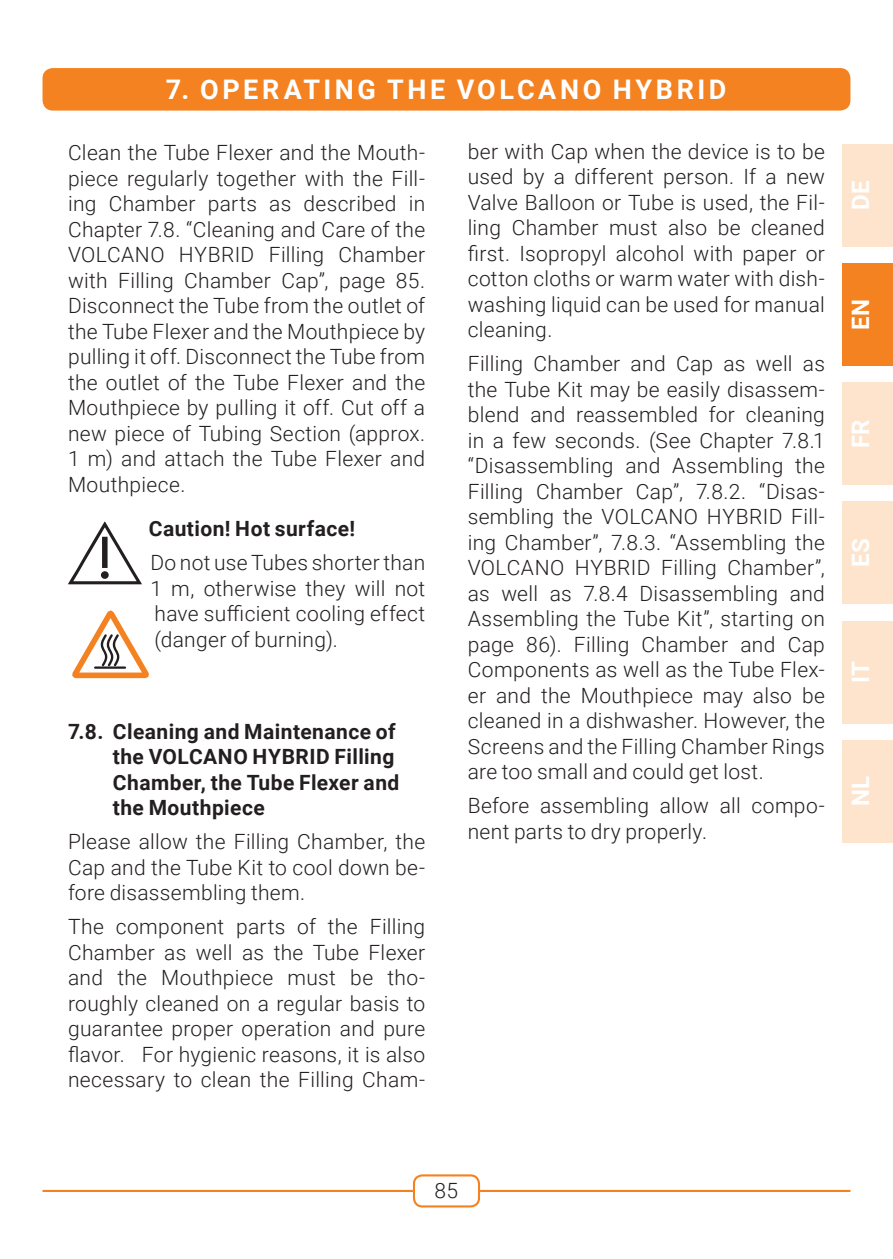
<style>
.page{position:relative;width:893px;height:1259px;background:#fff}
.page>*{position:absolute;margin:0;border:0;box-sizing:border-box;transform-origin:0 0}
.t1{font:700 27px "Roboto";letter-spacing:.135em;color:#fff}
.t2{font:700 24px "Roboto";letter-spacing:.02em;color:#fff}
.t3{font:300 21px/25.5px "Roboto";letter-spacing:.015em;color:#231f20;text-align:justify}
.t4{font:700 21px/25.5px "Roboto";letter-spacing:.02em;color:#231f20}
</style>
<div class="page">
<div style="left:413px;top:1174px;width:67px;height:33px;border:2px solid #f58220;border-radius:9px"></div>
<hr style="left:43px;top:1190px;width:370px;height:2px;background:#f58220">
<hr style="left:480px;top:1190px;width:370px;height:2px;background:#f58220">
<div style="left:43px;top:68px;width:807px;height:43px;background:#f58220;border-radius:10px"></div>
<svg style="left:72px;top:610px;width:77px;height:69px"></svg>
<hr style="left:95px;top:666px;width:30px;height:3px;background:#231f20">
<svg style="left:68px;top:521px;width:74px;height:63px"></svg>
<div style="left:101px;top:571px;width:8px;height:8px;background:#231f20;border-radius:50%"></div>
<svg style="left:842px;top:144px;width:51px;height:1px"></svg>
<svg style="left:842px;top:263px;width:51px;height:1px"></svg>
<svg style="left:842px;top:382px;width:51px;height:1px"></svg>
<svg style="left:842px;top:501px;width:51px;height:1px"></svg>
<div style="left:840px;top:619px;width:53px;height:106px;background:linear-gradient(to right,#fee4cd,#fee4cd)"></div>
<div style="left:840px;top:738px;width:53px;height:106px;background:linear-gradient(to right,#fee4cd,#fee4cd)"></div>
<div style="left:842px;top:145px;width:51px;height:102px;background:#fee4cd"></div>
<div style="left:842px;top:264px;width:51px;height:102px;background:#f58220"></div>
<div style="left:842px;top:383px;width:51px;height:102px;background:#fee4cd"></div>
<div style="left:842px;top:502px;width:51px;height:102px;background:#fee4cd"></div>
<div style="left:842px;top:621px;width:51px;height:102px;background:#fee4cd"></div>
<div style="left:842px;top:740px;width:51px;height:102px;background:#fee4cd"></div>
<p class="t1" style="left:166px;top:70px;width:562px">7. OPERATING THE VOLCANO HYBRID</p>
<p class="t3" style="left:68px;top:139px;width:359px">Clean the Tube Flexer and the Mouth&shy;piece regularly together with the Fill&shy;ing Chamber parts as described in Chapter 7.8. “Cleaning and Care of the VOLCANO HYBRID Filling Chamber with Filling Chamber Cap”, page 85.<br>Disconnect the Tube from the outlet of the Tube Flexer and the Mouthpiece by pulling it off. Disconnect the Tube from the outlet of the Tube Flexer and the Mouthpiece by pulling it off. Cut off a new piece of Tubing Section (approx.<br>1 m) and attach the Tube Flexer and Mouthpiece.</p>
<p class="t3" style="left:468px;top:137px;width:359px">ber with Cap when the device is to be used by a different person. If a new Valve Balloon or Tube is used, the Fil&shy;ling Chamber must also be cleaned first. Isopropyl alcohol with paper or cotton cloths or warm water with dish&shy;washing liquid can be used for manual cleaning.</p>
<p class="t3" style="left:468px;top:350px;width:359px">Filling Chamber and Cap as well as the Tube Kit may be easily disassem&shy;blend and reassembled for cleaning in a few seconds. (See Chapter 7.8.1 “Disassembling and Assembling the Filling Chamber Cap”, 7.8.2. “Disas&shy;sembling the VOLCANO HYBRID Fill&shy;ing Chamber”, 7.8.3. “Assembling the VOLCANO HYBRID Filling Chamber”, as well as 7.8.4 Disassembling and Assembling the Tube Kit”, starting on page 86). Filling Chamber and Cap Components as well as the Tube Flex&shy;er and the Mouthpiece may also be cleaned in a dishwasher. However, the Screens and the Filling Chamber Rings are too small and could get lost.</p>
<p class="t3" style="left:468px;top:792px;width:359px">Before assembling allow all compo&shy;nent parts to dry properly.</p>
<p class="t4" style="left:149px;top:515px;width:208px">Caution! Hot surface!</p>
<p class="t3" style="left:150px;top:549px;width:276px">Do not use Tubes shorter than 1 m, otherwise they will not have sufficient cooling effect (danger of burning).</p>
<p class="t4" style="left:113px;top:718px;width:288px;text-indent:-45px">7.8. Cleaning and Maintenance of the VOLCANO HYBRID Filling<br>Chamber, the Tube Flexer and the Mouthpiece</p>
<p class="t3" style="left:68px;top:828px;width:359px">Please allow the Filling Chamber, the Cap and the Tube Kit to cool down be&shy;fore disassembling them.</p>
<p class="t3" style="left:68px;top:913px;width:359px">The component parts of the Filling Chamber as well as the Tube Flexer and the Mouthpiece must be tho&shy;roughly cleaned on a regular basis to guarantee proper operation and pure flavor. For hygienic reasons, it is also necessary to clean the Filling Cham-</p>
<p class="t2" style="left:844px;top:210px;width:31px;rotate:-90deg">DE</p>
<p class="t2" style="left:844px;top:330px;width:33px;rotate:-90deg">EN</p>
<p class="t2" style="left:844px;top:448px;width:30px;rotate:-90deg">FR</p>
<p class="t2" style="left:844px;top:567px;width:30px;rotate:-90deg">ES</p>
<p class="t2" style="left:844px;top:683px;width:24px;rotate:-90deg">IT</p>
<p class="t2" style="left:844px;top:806px;width:32px;rotate:-90deg">NL</p>
<p class="t3" style="left:434px;top:1177px;width:25px">85</p>
</div>
